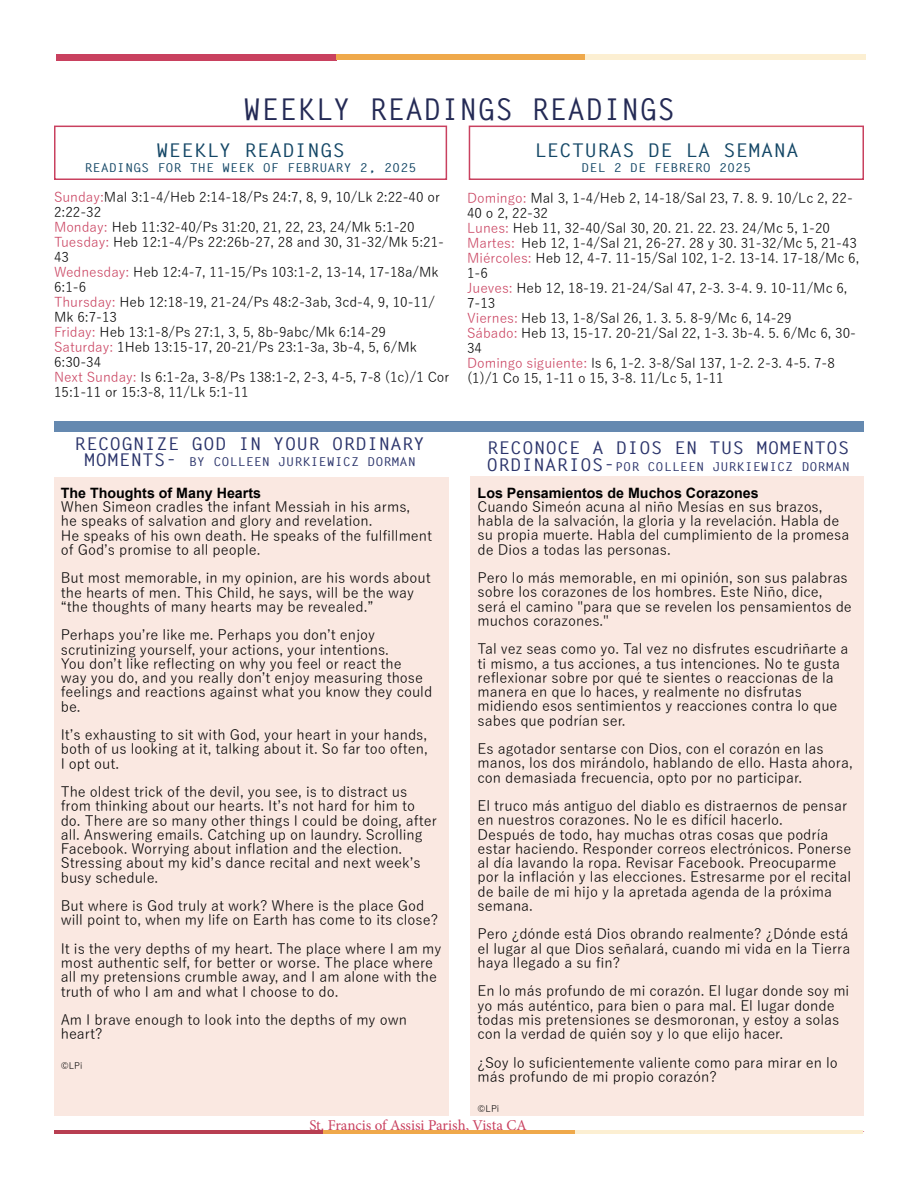
<style>
.page{position:relative;width:918px;height:1188px;background:#fff}
.page>*{position:absolute;margin:0;border:0;box-sizing:border-box;transform-origin:0 0}
.t1{font:700 30px "Letter Gothic Std";color:#242a55}
.body_body{font:700 18.9px "Letter Gothic Std";color:#144766;scale:1.11 1}
.body_body-2{font:700 17.55px "Letter Gothic Std";color:#2b346b;scale:1.11 1}
.body_body-3{font:14.25px/14.2px "Yu Go Pr 6 N";color:#000}
.body_body-4{font:700 14.25px "Arial";color:#000}
.t2{font:13.5px/15px "Yu Go Pr 6 N";color:#000}
.body_body-5{font:700 12.15px "Letter Gothic Std";color:#2b346b;scale:1.11 1}
.body_body-6{font:700 12.15px "Letter Gothic Std";color:#144766;scale:1.11 1}
.body_body-7{font:9px "Yu Go Pr 6 N";color:#000}
.s1{color:#c9415f}
.s2{font-size:17.55px}
</style>
<div class="page">
<div style="left:54px;top:477px;width:394px;height:639px;background:#fae8e1"></div>
<div style="left:471px;top:477px;width:393px;height:639px;background:#fae8e1"></div>
<div style="left:56px;top:54px;width:280px;height:6px;background:#c9415f"></div>
<div style="left:336px;top:55px;width:249px;height:5px;background:#efa94b"></div>
<div style="left:585px;top:55px;width:281px;height:5px;background:#fcefd2"></div>
<div style="left:54px;top:421px;width:809px;height:11px;background:#6589b0"></div>
<div style="left:54px;top:126px;width:393px;height:54px;border:2px solid #c9415f"></div>
<div style="left:469px;top:126px;width:395px;height:54px;border:2px solid #c9415f"></div>
<hr style="left:321px;top:1131px;width:254px;height:3px;background:#efa94b">
<hr style="left:575px;top:1131px;width:287px;height:3px;background:#fcefd2">
<hr style="left:54px;top:1131px;width:268px;height:3px;background:#b83e51">
<p class="t1" style="left:243px;top:91px;width:434px">WEEKLY READINGS READINGS</p>
<p class="body_body" style="left:156px;top:138px;width:172px">WEEKLY READINGS</p>
<p class="body_body-6" style="left:85px;top:160px;width:301px">READINGS FOR THE WEEK OF FEBRUARY 2, 2025</p>
<p class="t2" style="left:54px;top:188px;width:387px"><span class="s1">Sunday:</span>Mal 3:1-4/Heb 2:14-18/Ps 24:7, 8, 9, 10/Lk 2:22-40 or<br>2:22-32</p>
<p class="t2" style="left:54px;top:218px;width:362px"><span class="s1">Monday:</span> Heb 11:32-40/Ps 31:20, 21, 22, 23, 24/Mk 5:1-20</p>
<p class="t2" style="left:54px;top:233px;width:392px"><span class="s1">Tuesday:</span> Heb 12:1-4/Ps 22:26b-27, 28 and 30, 31-32/Mk 5:21-<br>43</p>
<p class="t2" style="left:54px;top:263px;width:386px"><span class="s1">Wednesday:</span> Heb 12:4-7, 11-15/Ps 103:1-2, 13-14, 17-18a/Mk<br>6:1-6</p>
<p class="t2" style="left:54px;top:293px;width:383px"><span class="s1">Thursday:</span> Heb 12:18-19, 21-24/Ps 48:2-3ab, 3cd-4, 9, 10-11/<br>Mk 6:7-13</p>
<p class="t2" style="left:54px;top:323px;width:334px"><span class="s1">Friday:</span> Heb 13:1-8/Ps 27:1, 3, 5, 8b-9abc/Mk 6:14-29</p>
<p class="t2" style="left:54px;top:338px;width:364px"><span class="s1">Saturday:</span> 1Heb 13:15-17, 20-21/Ps 23:1-3a, 3b-4, 5, 6/Mk<br>6:30-34</p>
<p class="t2" style="left:54px;top:368px;width:397px"><span class="s1">Next Sunday:</span> Is 6:1-2a, 3-8/Ps 138:1-2, 2-3, 4-5, 7-8 (1c)/1 Cor<br>15:1-11 or 15:3-8, 11/Lk 5:1-11</p>
<p class="body_body" style="left:534px;top:138px;width:240px">LECTURAS DE LA SEMANA</p>
<p class="body_body-6" style="left:581px;top:160px;width:155px">DEL 2 DE FEBRERO 2025</p>
<p class="t2" style="left:467px;top:188px;width:387px"><span class="s1">Domingo:</span> Mal 3, 1-4/Heb 2, 14-18/Sal 23, 7. 8. 9. 10/Lc 2, 22-<br>40 o 2, 22-32</p>
<p class="t2" style="left:467px;top:218px;width:364px"><span class="s1">Lunes:</span> Heb 11, 32-40/Sal 30, 20. 21. 22. 23. 24/Mc 5, 1-20</p>
<p class="t2" style="left:467px;top:233px;width:392px"><span class="s1">Martes:</span> Heb 12, 1-4/Sal 21, 26-27. 28 y 30. 31-32/Mc 5, 21-43</p>
<p class="t2" style="left:467px;top:248px;width:394px"><span class="s1">Miércoles:</span> Heb 12, 4-7. 11-15/Sal 102, 1-2. 13-14. 17-18/Mc 6,<br>1-6</p>
<p class="t2" style="left:467px;top:278px;width:382px"><span class="s1">Jueves:</span> Heb 12, 18-19. 21-24/Sal 47, 2-3. 3-4. 9. 10-11/Mc 6,<br>7-13</p>
<p class="t2" style="left:467px;top:308px;width:326px"><span class="s1">Viernes:</span> Heb 13, 1-8/Sal 26, 1. 3. 5. 8-9/Mc 6, 14-29</p>
<p class="t2" style="left:467px;top:323px;width:391px"><span class="s1">Sábado:</span> Heb 13, 15-17. 20-21/Sal 22, 1-3. 3b-4. 5. 6/Mc 6, 30-<br>34</p>
<p class="t2" style="left:467px;top:353px;width:369px"><span class="s1">Domingo siguiente:</span> Is 6, 1-2. 3-8/Sal 137, 1-2. 2-3. 4-5. 7-8 (1)/1 Co 15, 1-11 o 15, 3-8. 11/Lc 5, 1-11</p>
<p class="body_body-2" style="left:74px;top:433px;width:318px">RECOGNIZE GOD IN YOUR ORDINARY</p>
<p class="body_body-5" style="left:84px;top:455px;width:301px"><span class="s2">MOMENTS-</span> BY COLLEEN JURKIEWICZ DORMAN</p>
<p class="body_body-2" style="left:487px;top:437px;width:328px">RECONOCE A DIOS EN TUS MOMENTOS</p>
<p class="body_body-5" style="left:486px;top:459px;width:329px"><span class="s2">ORDINARIOS-</span>POR COLLEEN JURKIEWICZ DORMAN</p>
<p class="body_body-4" style="left:61px;top:483px;width:202px">The Thoughts of Many Hearts</p>
<p class="body_body-3" style="left:61px;top:498px;width:351px">When Simeon cradles the infant Messiah in his arms,</p>
<p class="body_body-3" style="left:61px;top:512px;width:313px">he speaks of salvation and glory and revelation.</p>
<p class="body_body-3" style="left:61px;top:526px;width:373px">He speaks of his own death. He speaks of the fulfillment of God’s promise to all people.</p>
<p class="body_body-3" style="left:61px;top:569px;width:372px">But most memorable, in my opinion, are his words about the hearts of men. This Child, he says, will be the way “the thoughts of many hearts may be revealed.”</p>
<p class="body_body-3" style="left:61px;top:626px;width:316px">Perhaps you’re like me. Perhaps you don’t enjoy</p>
<p class="body_body-3" style="left:61px;top:640px;width:330px">scrutinizing yourself, your actions, your intentions.</p>
<p class="body_body-3" style="left:61px;top:655px;width:343px">You don’t like reflecting on why you feel or react the</p>
<p class="body_body-3" style="left:61px;top:669px;width:373px">way you do, and you really don’t enjoy measuring those feelings and reactions against what you know they could be.</p>
<p class="body_body-3" style="left:61px;top:726px;width:369px">It’s exhausting to sit with God, your heart in your hands, both of us looking at it, talking about it. So far too often,</p>
<p class="body_body-3" style="left:61px;top:754px;width:60px">I opt out.</p>
<p class="body_body-3" style="left:61px;top:783px;width:378px">The oldest trick of the devil, you see, is to distract us from thinking about our hearts. It’s not hard for him to do. There are so many other things I could be doing, after all. Answering emails. Catching up on laundry. Scrolling Facebook. Worrying about inflation and the election.<br>Stressing about my kid’s dance recital and next week’s busy schedule.</p>
<p class="body_body-3" style="left:61px;top:897px;width:379px">But where is God truly at work? Where is the place God will point to, when my life on Earth has come to its close?</p>
<p class="body_body-3" style="left:61px;top:940px;width:382px">It is the very depths of my heart. The place where I am my most authentic self, for better or worse. The place where all my pretensions crumble away, and I am alone with the truth of who I am and what I choose to do.</p>
<p class="body_body-3" style="left:61px;top:1011px;width:348px">Am I brave enough to look into the depths of my own heart?</p>
<p class="body_body-7" style="left:61px;top:1058px;width:23px">©LPi</p>
<p class="body_body-4" style="left:478px;top:483px;width:283px">Los Pensamientos de Muchos Corazones</p>
<p class="body_body-3" style="left:478px;top:498px;width:373px">Cuando Simeón acuna al niño Mesías en sus brazos, habla de la salvación, la gloria y la revelación. Habla de su propia muerte. Habla del cumplimiento de la promesa de Dios a todas las personas.</p>
<p class="body_body-3" style="left:478px;top:569px;width:376px">Pero lo más memorable, en mi opinión, son sus palabras sobre los corazones de los hombres. Este Niño, dice, será el camino "para que se revelen los pensamientos de muchos corazones."</p>
<p class="body_body-3" style="left:478px;top:640px;width:372px">Tal vez seas como yo. Tal vez no disfrutes escudriñarte a ti mismo, a tus acciones, a tus intenciones. No te gusta reflexionar sobre por qué te sientes o reaccionas de la manera en que lo haces, y realmente no disfrutas</p>
<p class="body_body-3" style="left:478px;top:697px;width:361px">midiendo esos sentimientos y reacciones contra lo que sabes que podrían ser.</p>
<p class="body_body-3" style="left:478px;top:740px;width:377px">Es agotador sentarse con Dios, con el corazón en las manos, los dos mirándolo, hablando de ello. Hasta ahora, con demasiada frecuencia, opto por no participar.</p>
<p class="body_body-3" style="left:478px;top:797px;width:371px">El truco más antiguo del diablo es distraernos de pensar en nuestros corazones. No le es difícil hacerlo.</p>
<p class="body_body-3" style="left:478px;top:825px;width:375px">Después de todo, hay muchas otras cosas que podría estar haciendo. Responder correos electrónicos. Ponerse al día lavando la ropa. Revisar Facebook. Preocuparme por la inflación y las elecciones. Estresarme por el recital de baile de mi hijo y la apretada agenda de la próxima semana.</p>
<p class="body_body-3" style="left:478px;top:925px;width:374px">Pero ¿dónde está Dios obrando realmente? ¿Dónde está el lugar al que Dios señalará, cuando mi vida en la Tierra haya llegado a su fin?</p>
<p class="body_body-3" style="left:478px;top:982px;width:373px">En lo más profundo de mi corazón. El lugar donde soy mi yo más auténtico, para bien o para mal. El lugar donde todas mis pretensiones se desmoronan, y estoy a solas con la verdad de quién soy y lo que elijo hacer.</p>
<p class="body_body-3" style="left:478px;top:1053px;width:362px">¿Soy lo suficientemente valiente como para mirar en lo más profundo de mi propio corazón?</p>
<p class="body_body-7" style="left:478px;top:1100px;width:23px">©LPi</p>
</div>
